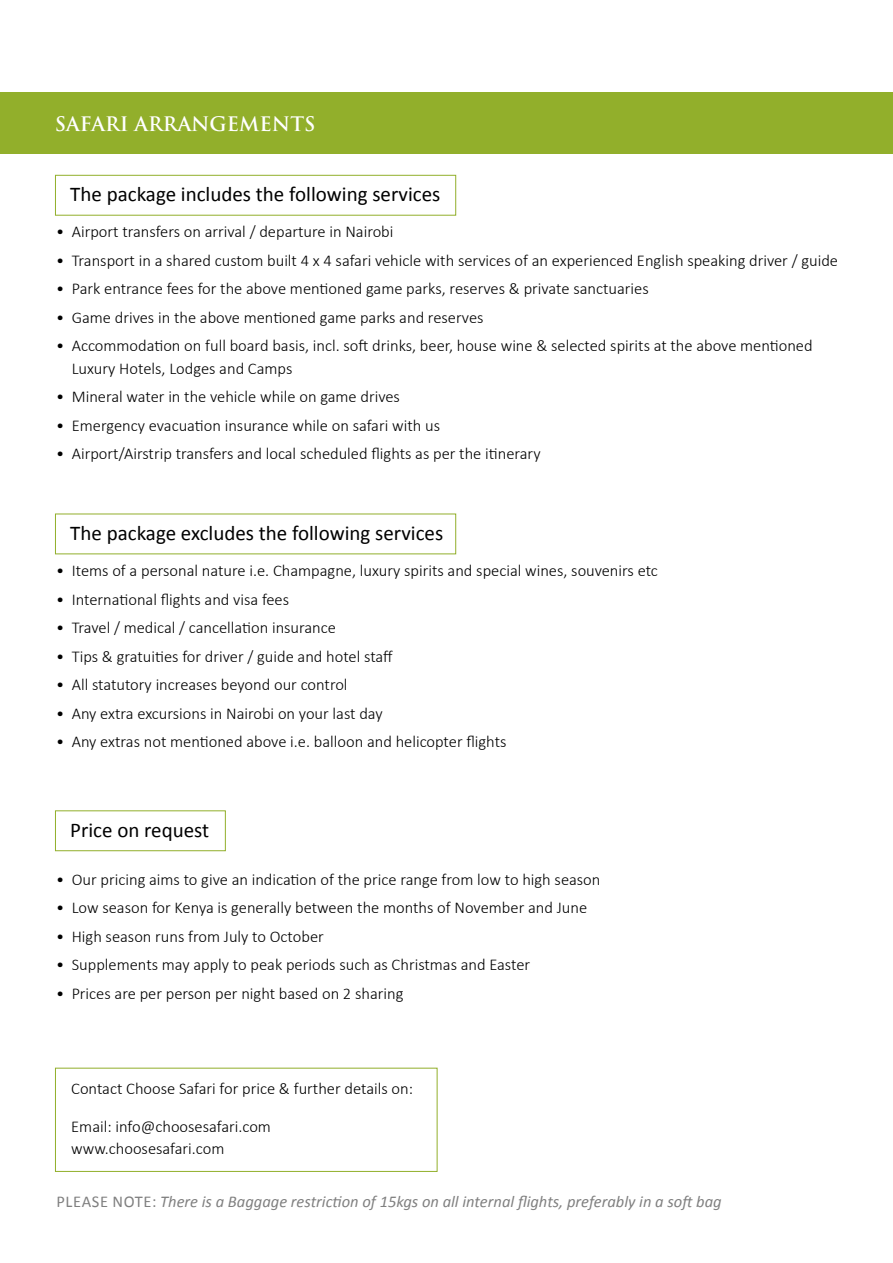
<style>
.page{position:relative;width:893px;height:1263px;background:#fff}
.page>*{position:absolute;margin:0;border:0;box-sizing:border-box;transform-origin:0 0}
.t1{font:21px "Calibri";color:#000}
.t2{font:700 19.5px "Trajan Pro";color:#fff}
.t3{font:300 16.5px/22.5px "Calibri";color:#000}
.t4{font:italic 16.5px "Calibri";color:#808080}
.t5{font:16.5px "Calibri";color:#808080}
.s1{font-style:normal}
</style>
<div class="page">
<div style="left:0;top:92px;width:893px;height:61px;background:#92af2b"></div>
<div style="left:55px;top:175px;width:401px;height:41px;border:1px solid #92af2b"></div>
<div style="left:55px;top:810px;width:171px;height:41px;border:1px solid #92af2b"></div>
<div style="left:55px;top:1068px;width:382px;height:104px;border:1px solid #92af2b"></div>
<p class="t2" style="left:55px;top:112px;width:262px">SAFARI ARRANGEMENTS</p>
<p class="t1" style="left:70px;top:181px;width:372px">The package includes the following services</p>
<p class="t3" style="left:56px;top:221px;width:339px">• Airport transfers on arrival / departure in Nairobi</p>
<p class="t3" style="left:56px;top:249px;width:783px">• Transport in a shared custom built 4 x 4 safari vehicle with services of an experienced English speaking driver / guide</p>
<p class="t3" style="left:56px;top:278px;width:594px">• Park entrance fees for the above mentioned game parks, reserves &amp; private sanctuaries</p>
<p class="t3" style="left:56px;top:306px;width:429px">• Game drives in the above mentioned game parks and reserves</p>
<p class="t3" style="left:72px;top:335px;width:742px;text-indent:-16px">• Accommodation on full board basis, incl. soft drinks, beer, house wine &amp; selected spirits at the above mentioned<br>Luxury Hotels, Lodges and Camps</p>
<p class="t3" style="left:56px;top:386px;width:345px">• Mineral water in the vehicle while on game drives</p>
<p class="t3" style="left:56px;top:414px;width:385px">• Emergency evacuation insurance while on safari with us</p>
<p class="t3" style="left:56px;top:443px;width:486px">• Airport/Airstrip transfers and local scheduled flights as per the itinerary</p>
<p class="t1" style="left:70px;top:520px;width:374px">The package excludes the following services</p>
<p class="t3" style="left:56px;top:559px;width:603px">• Items of a personal nature i.e. Champagne, luxury spirits and special wines, souvenirs etc</p>
<p class="t3" style="left:56px;top:588px;width:235px">• International flights and visa fees</p>
<p class="t3" style="left:56px;top:616px;width:281px">• Travel / medical / cancellation insurance</p>
<p class="t3" style="left:56px;top:645px;width:338px">• Tips &amp; gratuities for driver / guide and hotel staff</p>
<p class="t3" style="left:56px;top:673px;width:293px">• All statutory increases beyond our control</p>
<p class="t3" style="left:56px;top:702px;width:328px">• Any extra excursions in Nairobi on your last day</p>
<p class="t3" style="left:56px;top:730px;width:452px">• Any extras not mentioned above i.e. balloon and helicopter flights</p>
<p class="t1" style="left:70px;top:817px;width:140px">Price on request</p>
<p class="t3" style="left:56px;top:868px;width:546px">• Our pricing aims to give an indication of the price range from low to high season</p>
<p class="t3" style="left:56px;top:896px;width:533px">• Low season for Kenya is generally between the months of November and June</p>
<p class="t3" style="left:56px;top:925px;width:269px">• High season runs from July to October</p>
<p class="t3" style="left:56px;top:953px;width:476px">• Supplements may apply to peak periods such as Christmas and Easter</p>
<p class="t3" style="left:56px;top:982px;width:349px">• Prices are per person per night based on 2 sharing</p>
<p class="t3" style="left:71px;top:1077px;width:343px">Contact Choose Safari for price &amp; further details on:</p>
<p class="t3" style="left:71px;top:1115px;width:201px">Email: info@choosesafari.com www.choosesafari.com</p>
<p class="t5" style="left:56px;top:1191px;width:19px">Please</p>
<p class="t4" style="left:113px;top:1190px;width:611px"><span class="s1">Note :</span> There is a Baggage restriction of 15kgs on all internal flights, preferably in a soft bag</p>
</div>
